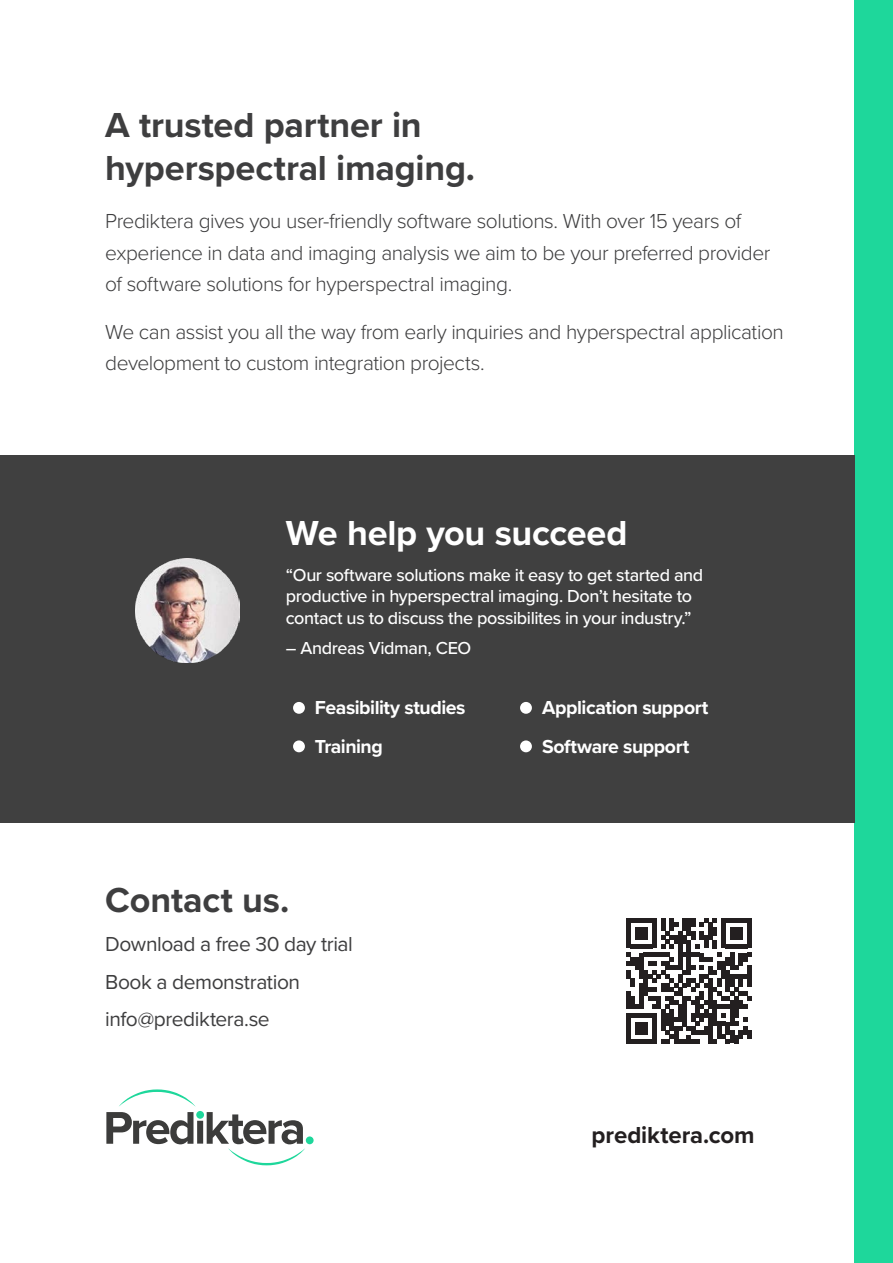
<style>
.page{position:relative;width:893px;height:1263px;background:#fff}
.page>*{position:absolute;margin:0;border:0;box-sizing:border-box;transform-origin:0 0}
.t1{font:700 36px/43.2px "Proxima Nova";letter-spacing:-.005em;color:#3e3e3f}
.Lista{font:700 36px "Proxima Nova";letter-spacing:-.01em;color:#fff}
.Brödtext{font:700 24px "Proxima Nova";letter-spacing:-.005em;color:#231f20}
.Ingress{font:300 21px/31.2px "Proxima Nova";letter-spacing:-.025em;color:#3e3e3f}
.t2{font:21px "Proxima Nova";letter-spacing:-.02em;color:#3e3e3f}
.Ingress-2{font:700 19.5px "Proxima Nova";letter-spacing:-.025em;color:#fff}
.Ingress-3{font:500 18px/21.6px "Proxima Nova";letter-spacing:-.02em;color:#fff}
</style>
<div class="page">
<div style="left:855px;top:0;width:38px;height:1263px;background:#1ed79b"></div>
<div style="left:0;top:455px;width:855px;height:368px;background:#404040"></div>
<div style="left:293px;top:702px;width:12px;height:12px;background:#fff;border-radius:50%"></div>
<div style="left:520px;top:702px;width:12px;height:12px;background:#fff;border-radius:50%"></div>
<div style="left:293px;top:740px;width:12px;height:12px;background:#fff;border-radius:50%"></div>
<div style="left:520px;top:740px;width:12px;height:12px;background:#fff;border-radius:50%"></div>
<img style="left:136px;top:558px;width:104px;height:104px">
<svg style="left:106px;top:1089px;width:199px;height:76px"></svg>
<div style="left:306px;top:1136px;width:8px;height:8px;background:#1ed79b;border-radius:50%"></div>
<div style="left:196px;top:1111px;width:8px;height:8px;background:#1ed79b;border-radius:50%"></div>
<svg style="left:626px;top:918px;width:126px;height:125px"></svg>
<div style="left:747px;top:1030px;width:5px;height:9px;background:#231f20"></div>
<h3 class="t1" style="left:105px;top:102px;width:371px">A trusted partner in hyperspectral imaging.</h3>
<p class="Ingress" style="left:105px;top:205px;width:667px">Prediktera gives you user-friendly software solutions. With over 15 years of experience in data and imaging analysis we aim to be your preferred provider of software solutions for hyperspectral imaging.</p>
<p class="Ingress" style="left:105px;top:315px;width:680px">We can assist you all the way from early inquiries and hyperspectral application development to custom integration projects.</p>
<p class="Lista" style="left:286px;top:506px;width:343px">We help you succeed</p>
<p class="Ingress-3" style="left:286px;top:563px;width:419px">“Our software solutions make it easy to get started and productive in hyperspectral imaging. Don’t hesitate to contact us to discuss the possibilites in your industry.”</p>
<p class="Ingress-3" style="left:286px;top:637px;width:187px">– Andreas Vidman, CEO</p>
<p class="Ingress-2" style="left:315px;top:693px;width:152px">Feasibility studies</p>
<p class="Ingress-2" style="left:542px;top:693px;width:168px">Application support</p>
<p class="Ingress-2" style="left:315px;top:732px;width:69px">Training</p>
<p class="Ingress-2" style="left:542px;top:732px;width:149px">Software support</p>
<h3 class="t1" style="left:105px;top:877px;width:186px">Contact us.</h3>
<h3 class="t2" style="left:105px;top:929px;width:249px">Download a free 30 day trial</h3>
<h3 class="t2" style="left:105px;top:966px;width:196px">Book a demonstration</h3>
<h3 class="t2" style="left:105px;top:1004px;width:166px">info@prediktera.se</h3>
<p class="Brödtext" style="left:592px;top:1117px;width:165px">prediktera.com</p>
</div>
